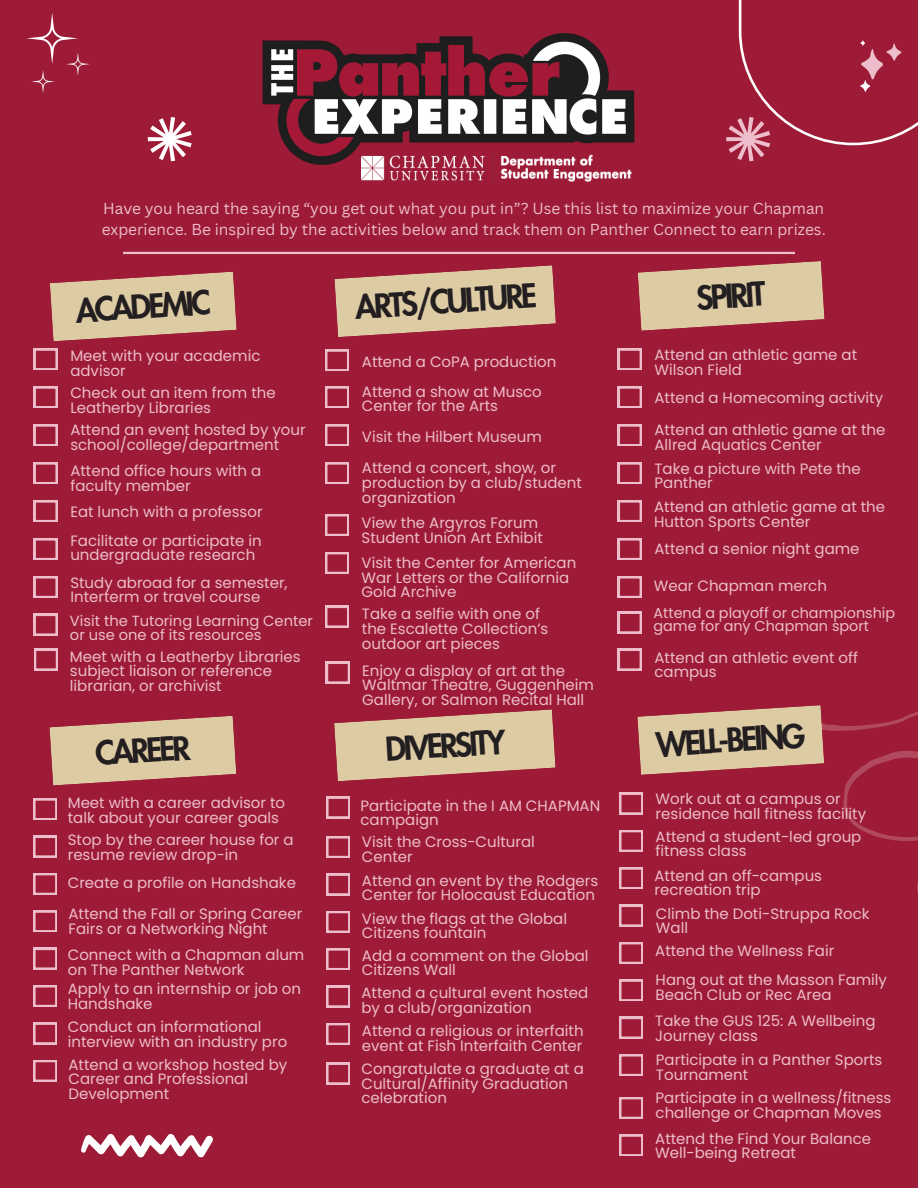
<style>
.page{position:relative;width:918px;height:1188px;background:#9d1b36}
.page>*{position:absolute;margin:0;border:0;box-sizing:border-box;transform-origin:0 0}
.t1{font:800 32.25px "Futura LT Pro";color:#231f20}
.t2{font:15.45px/21.3px "Canva Sans";color:#edbdcb}
.t3{font:15px/14.7px "Poppins";color:#edbdcb}
.t4{font:14.7px/14.7px "Poppins";color:#edbdcb}
.t5{font:14.4px/13.5px "Poppins";color:#edbdcb}
</style>
<div class="page">
<svg style="left:50px;top:272px;width:187px;height:69px"></svg>
<svg style="left:148px;top:117px;width:44px;height:44px"></svg>
<hr style="left:123px;top:252px;width:672px;height:2px;background:#edbdcb">
<svg style="left:34px;top:348px;width:23px;height:22px"></svg>
<svg style="left:81px;top:1133px;width:132px;height:25px"></svg>
<svg style="left:27px;top:13px;width:62px;height:80px"></svg>
<svg style="left:726px;top:0;width:192px;height:161px"></svg>
<svg style="left:34px;top:386px;width:23px;height:22px"></svg>
<svg style="left:34px;top:424px;width:23px;height:22px"></svg>
<svg style="left:34px;top:462px;width:23px;height:22px"></svg>
<svg style="left:34px;top:500px;width:23px;height:22px"></svg>
<svg style="left:34px;top:538px;width:23px;height:22px"></svg>
<svg style="left:34px;top:576px;width:23px;height:22px"></svg>
<svg style="left:34px;top:649px;width:24px;height:21px"></svg>
<svg style="left:334px;top:265px;width:222px;height:72px"></svg>
<svg style="left:638px;top:261px;width:187px;height:70px"></svg>
<svg style="left:325px;top:386px;width:24px;height:22px"></svg>
<svg style="left:325px;top:424px;width:24px;height:22px"></svg>
<svg style="left:325px;top:462px;width:24px;height:22px"></svg>
<svg style="left:325px;top:514px;width:24px;height:22px"></svg>
<svg style="left:325px;top:552px;width:24px;height:22px"></svg>
<svg style="left:325px;top:606px;width:24px;height:21px"></svg>
<svg style="left:618px;top:348px;width:23px;height:22px"></svg>
<svg style="left:618px;top:386px;width:23px;height:22px"></svg>
<svg style="left:618px;top:424px;width:23px;height:22px"></svg>
<svg style="left:618px;top:462px;width:23px;height:22px"></svg>
<svg style="left:618px;top:500px;width:23px;height:22px"></svg>
<svg style="left:618px;top:538px;width:23px;height:22px"></svg>
<svg style="left:618px;top:576px;width:23px;height:22px"></svg>
<svg style="left:49px;top:716px;width:187px;height:69px"></svg>
<svg style="left:33px;top:798px;width:24px;height:22px"></svg>
<svg style="left:33px;top:836px;width:24px;height:21px"></svg>
<svg style="left:33px;top:873px;width:24px;height:22px"></svg>
<svg style="left:33px;top:911px;width:24px;height:21px"></svg>
<svg style="left:33px;top:948px;width:24px;height:21px"></svg>
<svg style="left:33px;top:985px;width:24px;height:22px"></svg>
<svg style="left:33px;top:1023px;width:24px;height:21px"></svg>
<svg style="left:33px;top:1060px;width:24px;height:21px"></svg>
<svg style="left:334px;top:709px;width:222px;height:72px"></svg>
<svg style="left:326px;top:797px;width:24px;height:21px"></svg>
<svg style="left:326px;top:836px;width:24px;height:22px"></svg>
<svg style="left:326px;top:874px;width:24px;height:21px"></svg>
<svg style="left:326px;top:911px;width:24px;height:21px"></svg>
<svg style="left:326px;top:948px;width:24px;height:22px"></svg>
<svg style="left:326px;top:986px;width:24px;height:21px"></svg>
<svg style="left:326px;top:1023px;width:24px;height:21px"></svg>
<svg style="left:326px;top:1063px;width:24px;height:21px"></svg>
<svg style="left:619px;top:942px;width:24px;height:22px"></svg>
<svg style="left:619px;top:980px;width:24px;height:21px"></svg>
<svg style="left:619px;top:1017px;width:24px;height:21px"></svg>
<svg style="left:619px;top:1054px;width:24px;height:22px"></svg>
<svg style="left:618px;top:612px;width:23px;height:21px"></svg>
<svg style="left:619px;top:1097px;width:24px;height:22px"></svg>
<svg style="left:619px;top:1135px;width:24px;height:21px"></svg>
<svg style="left:618px;top:649px;width:300px;height:277px"></svg>
<svg style="left:34px;top:614px;width:23px;height:21px"></svg>
<svg style="left:325px;top:350px;width:24px;height:21px"></svg>
<img style="left:262px;top:33px;width:373px;height:148px">
<img style="left:362px;top:153px;width:270px;height:30px">
<svg style="left:326px;top:662px;width:24px;height:21px"></svg>
<p class="t2" style="left:102px;top:197px;width:726px">Have you heard the saying “you get out what you put in”? Use this list to maximize your Chapman experience. Be inspired by the activities below and track them on Panther Connect to earn prizes.</p>
<p class="t1" style="left:75px;top:297px;width:137px;rotate:-4deg">ACADEMIC</p>
<p class="t3" style="left:70px;top:349px;width:192px">Meet with your academic advisor</p>
<p class="t3" style="left:70px;top:386px;width:207px">Check out an item from the<br>Leatherby Libraries</p>
<p class="t3" style="left:70px;top:423px;width:237px">Attend an event hosted by your school/college/department</p>
<p class="t3" style="left:70px;top:464px;width:192px">Attend office hours with a faculty member</p>
<p class="t3" style="left:70px;top:533px;width:193px">Facilitate or participate in undergraduate research</p>
<h1 class="t3" style="left:70px;top:504px;width:194px">Eat lunch with a professor</h1>
<h1 class="t3" style="left:70px;top:575px;width:219px">Study abroad for a semester,<br>Interterm or travel course</h1>
<h1 class="t1" style="left:354px;top:293px;width:184px;rotate:-4deg">ARTS/CULTURE</h1>
<p class="t1" style="left:695px;top:284px;width:71px;rotate:-4deg">SPIRIT</p>
<p class="t3" style="left:362px;top:354px;width:196px">Attend a CoPA production</p>
<p class="t3" style="left:655px;top:348px;width:204px">Attend an athletic game at<br>Wilson Field</p>
<p class="t3" style="left:655px;top:390px;width:230px">Attend a Homecoming activity</p>
<p class="t3" style="left:655px;top:423px;width:232px">Attend an athletic game at the<br>Allred Aquatics Center</p>
<p class="t3" style="left:655px;top:461px;width:208px">Take a picture with Pete the<br>Panther</p>
<p class="t3" style="left:362px;top:384px;width:181px">Attend a show at Musco<br>Center for the Arts</p>
<p class="t3" style="left:362px;top:430px;width:181px">Visit the Hilbert Museum</p>
<p class="t3" style="left:362px;top:461px;width:221px">Attend a concert, show, or production by a club/student organization</p>
<p class="t3" style="left:654px;top:499px;width:232px">Attend an athletic game at the<br>Hutton Sports Center</p>
<p class="t3" style="left:655px;top:542px;width:207px">Attend a senior night game</p>
<h1 class="t3" style="left:362px;top:516px;width:183px">View the Argyros Forum<br>Student Union Art Exhibit</h1>
<p class="t3" style="left:362px;top:555px;width:216px">Visit the Center for American<br>War Letters or the California<br>Gold Archive</p>
<p class="t3" style="left:654px;top:578px;width:175px">Wear Chapman merch</p>
<p class="t4" style="left:70px;top:613px;width:245px">Visit the Tutoring Learning Center or use one of its resources</p>
<p class="t3" style="left:362px;top:607px;width:188px">Take a selfie with one of the Escalette Collection’s outdoor art pieces</p>
<p class="t3" style="left:362px;top:663px;width:233px">Enjoy a display of art at the<br>Waltmar Theatre, Guggenheim<br>Gallery, or Salmon Recital Hall</p>
<h1 class="t3" style="left:70px;top:649px;width:232px">Meet with a Leatherby Libraries subject liaison or reference librarian, or archivist</h1>
<p class="t5" style="left:653px;top:606px;width:243px">Attend a playoff or championship game for any Chapman sport</p>
<p class="t3" style="left:655px;top:650px;width:205px">Attend an athletic event off campus</p>
<p class="t1" style="left:94px;top:739px;width:97px;rotate:-4deg">CAREER</p>
<p class="t1" style="left:384px;top:735px;width:122px;rotate:-4deg">DIVERSITY</p>
<p class="t1" style="left:655px;top:731px;width:151px;rotate:-4deg">WELL-BEING</p>
<p class="t3" style="left:68px;top:796px;width:219px">Meet with a career advisor to talk about your career goals</p>
<h1 class="t3" style="left:68px;top:832px;width:227px">Stop by the career house for a resume review drop-in</h1>
<p class="t3" style="left:68px;top:876px;width:230px">Create a profile on Handshake</p>
<p class="t3" style="left:69px;top:907px;width:235px">Attend the Fall or Spring Career<br>Fairs or a Networking Night</p>
<p class="t3" style="left:68px;top:948px;width:238px">Connect with a Chapman alum on The Panther Network</p>
<p class="t3" style="left:68px;top:981px;width:235px">Apply to an internship or job on<br>Handshake</p>
<p class="t3" style="left:68px;top:1019px;width:221px">Conduct an informational interview with an industry pro</p>
<p class="t3" style="left:656px;top:792px;width:212px">Work out at a campus or residence hall fitness facility</p>
<p class="t3" style="left:656px;top:829px;width:207px">Attend a student-led group fitness class</p>
<p class="t3" style="left:360px;top:798px;width:241px">Participate in the I AM CHAPMAN campaign</p>
<p class="t3" style="left:362px;top:834px;width:174px">Visit the Cross-Cultural<br>Center</p>
<p class="t3" style="left:362px;top:873px;width:238px">Attend an event by the Rodgers<br>Center for Holocaust Education</p>
<p class="t3" style="left:362px;top:911px;width:207px">View the flags at the Global<br>Citizens fountain</p>
<p class="t3" style="left:362px;top:948px;width:228px">Add a comment on the Global<br>Citizens Wall</p>
<p class="t3" style="left:655px;top:868px;width:169px">Attend an off-campus recreation trip</p>
<p class="t3" style="left:656px;top:906px;width:215px">Climb the Doti-Struppa Rock<br>Wall</p>
<p class="t3" style="left:655px;top:943px;width:181px">Attend the Wellness Fair</p>
<p class="t3" style="left:656px;top:973px;width:233px">Hang out at the Masson Family</p>
<p class="t3" style="left:361px;top:986px;width:228px">Attend a cultural event hosted</p>
<p class="t3" style="left:656px;top:988px;width:177px">Beach Club or Rec Area</p>
<p class="t3" style="left:361px;top:1000px;width:172px">by a club/organization</p>
<p class="t3" style="left:655px;top:1014px;width:222px">Take the GUS 125: A Wellbeing<br>Journey class</p>
<p class="t3" style="left:362px;top:1024px;width:223px">Attend a religious or interfaith event at Fish Interfaith Center</p>
<p class="t3" style="left:69px;top:1057px;width:220px">Attend a workshop hosted by<br>Career and Professional<br>Development</p>
<p class="t3" style="left:361px;top:1062px;width:224px">Congratulate a graduate at a<br>Cultural/Affinity Graduation celebration</p>
<p class="t3" style="left:656px;top:1053px;width:228px">Participate in a Panther Sports<br>Tournament</p>
<p class="t3" style="left:656px;top:1090px;width:237px">Participate in a wellness/fitness challenge or Chapman Moves</p>
<p class="t3" style="left:655px;top:1131px;width:217px">Attend the Find Your Balance<br>Well-being Retreat</p>
</div>
